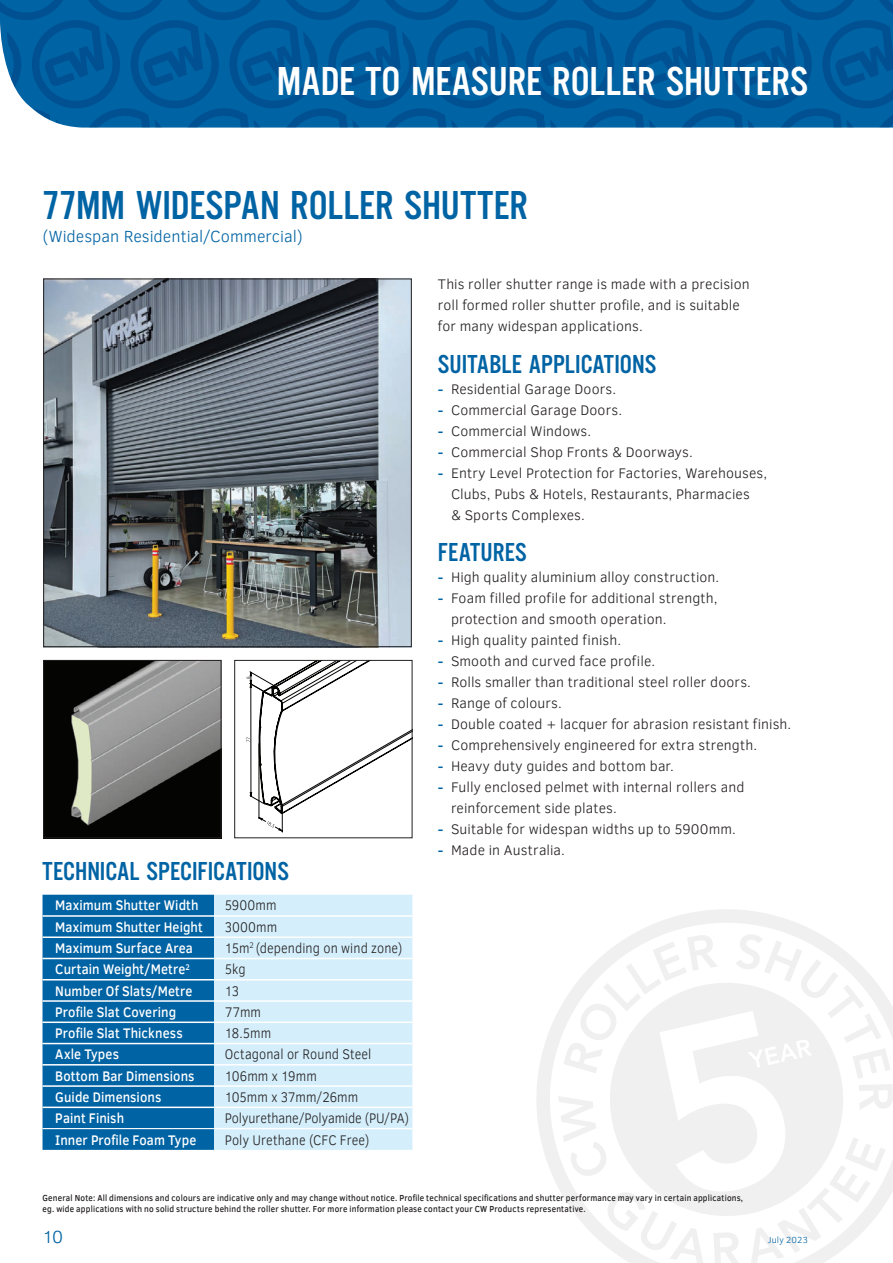
<style>
.page{position:relative;width:893px;height:1263px;background:#fff}
.page>*{position:absolute;margin:0;border:0;box-sizing:border-box;transform-origin:0 0}
.t1{font:42px "Alternate Gothic No Three";letter-spacing:.005em;color:#fff}
.t2{font:42px "Alternate Gothic No Three";letter-spacing:-.005em;color:#0063a4}
.t3{font:27px "Alternate Gothic No Three";letter-spacing:.005em;color:#0063a4}
.t4{font:300 18px "Clear Sans";color:#0063a4}
.t5{font:300 16.5px "Clear Sans";color:#0063a4}
.t6{font:300 14.25px/21px "Clear Sans";letter-spacing:.01em;color:#231f20}
.t7{font:500 14.25px "Clear Sans";letter-spacing:.01em;color:#fff;scale:.9 1}
.t8{font:300 14.25px "Clear Sans";letter-spacing:.01em;color:#231f20;scale:.9 1}
.t9{font:300 14.25px "Clear Sans";letter-spacing:-.01em;color:#231f20;scale:.9 1}
.t10{font:500 9px/10.8px "Clear Sans";letter-spacing:.025em;color:#231f20;scale:.9 1}
.t11{font:300 9px "Clear Sans";letter-spacing:.02em;color:#0063a4}
.s1{font-weight:500;color:#0063a4}
</style>
<div class="page">
<svg style="left:0;top:0;width:893px;height:128px;background:#045f9f"></svg>
<svg style="left:537px;top:909px;width:280px;height:277px"></svg>
<svg style="left:558px;top:933px;width:335px;height:330px"></svg>
<img style="left:45px;top:281px;width:365px;height:364px">
<div style="left:43px;top:279px;width:369px;height:368px;border:1px solid #231f20"></div>
<img style="left:45px;top:662px;width:174px;height:174px">
<div style="left:43px;top:660px;width:178px;height:178px;border:1px solid #231f20"></div>
<svg style="left:247px;top:662px;width:163px;height:170px"></svg>
<div style="left:234px;top:660px;width:178px;height:178px;border:1px solid #231f20"></div>
<div style="left:43px;top:895px;width:171px;height:255px;background:#0063a4"></div>
<div style="left:214px;top:895px;width:198px;height:255px;background:#d4effb"></div>
<hr style="left:43px;top:915px;width:171px;height:2px;background:#fff">
<hr style="left:43px;top:936px;width:171px;height:2px;background:#fff">
<hr style="left:43px;top:958px;width:171px;height:1px;background:#fff">
<hr style="left:43px;top:979px;width:171px;height:1px;background:#fff">
<hr style="left:43px;top:1000px;width:171px;height:2px;background:#fff">
<hr style="left:43px;top:1021px;width:171px;height:2px;background:#fff">
<hr style="left:43px;top:1043px;width:171px;height:1px;background:#fff">
<hr style="left:43px;top:1064px;width:171px;height:1px;background:#fff">
<hr style="left:43px;top:1085px;width:171px;height:2px;background:#fff">
<hr style="left:43px;top:1106px;width:171px;height:2px;background:#fff">
<hr style="left:43px;top:1128px;width:171px;height:1px;background:#fff">
<hr style="left:214px;top:915px;width:198px;height:2px;background:#fff">
<hr style="left:214px;top:936px;width:198px;height:2px;background:#fff">
<hr style="left:214px;top:958px;width:198px;height:1px;background:#fff">
<hr style="left:214px;top:979px;width:198px;height:1px;background:#fff">
<hr style="left:214px;top:1000px;width:198px;height:2px;background:#fff">
<hr style="left:214px;top:1021px;width:198px;height:2px;background:#fff">
<hr style="left:214px;top:1043px;width:198px;height:1px;background:#fff">
<hr style="left:214px;top:1064px;width:198px;height:1px;background:#fff">
<hr style="left:214px;top:1085px;width:198px;height:2px;background:#fff">
<hr style="left:214px;top:1106px;width:198px;height:2px;background:#fff">
<hr style="left:214px;top:1128px;width:198px;height:1px;background:#fff">
<h1 class="t1" style="left:277px;top:60px;width:533px">MADE TO MEASURE ROLLER SHUTTERS</h1>
<h1 class="t2" style="left:43px;top:183px;width:147px">77MM WIDESPA</h1>
<h1 class="t2" style="left:260px;top:183px;width:67px">N ROLLER</h1>
<h1 class="t2" style="left:404px;top:183px;width:37px">SHUTTER</h1>
<p class="t5" style="left:43px;top:225px;width:262px">(Widespan Residential/Commercial)</p>
<h2 class="t3" style="left:43px;top:857px;width:247px">TECHNICAL SPECIFICATIONS</h2>
<p class="t7" style="left:55px;top:895px;width:161px">Maximum Shutter Width</p>
<p class="t8" style="left:225px;top:896px;width:59px">5900mm</p>
<p class="t7" style="left:55px;top:917px;width:165px">Maximum Shutter Height</p>
<p class="t8" style="left:225px;top:917px;width:60px">3000mm</p>
<p class="t7" style="left:55px;top:938px;width:154px">Maximum Surface Area</p>
<p class="t8" style="left:225px;top:939px;width:199px">15m<sup>2</sup> (depending on wind zone)</p>
<p class="t7" style="left:55px;top:959px;width:151px">Curtain Weight/Metre<sup>2</sup></p>
<p class="t8" style="left:225px;top:960px;width:25px">5kg</p>
<p class="t7" style="left:55px;top:981px;width:154px">Number Of Slats/Metre</p>
<p class="t8" style="left:225px;top:981px;width:17px">13</p>
<p class="t7" style="left:55px;top:1002px;width:136px">Profile Slat Covering</p>
<p class="t8" style="left:225px;top:1002px;width:42px">77mm</p>
<p class="t7" style="left:55px;top:1023px;width:143px">Profile Slat Thickness</p>
<p class="t8" style="left:225px;top:1024px;width:53px">18.5mm</p>
<p class="t7" style="left:55px;top:1044px;width:72px">Axle Types</p>
<p class="t8" style="left:225px;top:1045px;width:165px">Octagonal or Round Steel</p>
<p class="t7" style="left:55px;top:1066px;width:156px">Bottom Bar Dimensions</p>
<p class="t8" style="left:225px;top:1066px;width:104px">106mm x 19mm</p>
<p class="t7" style="left:55px;top:1087px;width:119px">Guide Dimensions</p>
<p class="t8" style="left:225px;top:1087px;width:150px">105mm x 37mm/26mm</p>
<p class="t7" style="left:55px;top:1108px;width:78px">Paint Finish</p>
<p class="t9" style="left:225px;top:1109px;width:206px">Polyurethane/Polyamide (PU/PA)</p>
<p class="t7" style="left:55px;top:1130px;width:158px">Inner Profile Foam Type</p>
<p class="t8" style="left:225px;top:1130px;width:162px">Poly Urethane (CFC Free)</p>
<p class="t6" style="left:438px;top:273px;width:313px">This roller shutter range is made with a precision roll formed roller shutter profile, and is suitable for many widespan applications.</p>
<h2 class="t3" style="left:438px;top:350px;width:42px">SUITABLE</h2>
<h2 class="t3" style="left:529px;top:350px;width:128px">APPLICATIONS</h2>
<p class="t6" style="left:438px;top:378px;width:180px"><span class="s1">‑</span> Residential Garage Doors.</p>
<p class="t6" style="left:438px;top:399px;width:186px"><span class="s1">‑</span> Commercial Garage Doors.</p>
<p class="t6" style="left:438px;top:420px;width:155px"><span class="s1">‑</span> Commercial Windows.</p>
<p class="t6" style="left:438px;top:441px;width:256px"><span class="s1">‑</span> Commercial Shop Fronts &amp; Doorways.</p>
<p class="t6" style="left:438px;top:462px;width:331px"><span class="s1">‑</span> Entry Level Protection for Factories, Warehouses,</p>
<p class="t6" style="left:451px;top:483px;width:300px">Clubs, Pubs &amp; Hotels, Restaurants, Pharmacies</p>
<p class="t6" style="left:451px;top:504px;width:135px">&amp; Sports Complexes.</p>
<h2 class="t3" style="left:438px;top:538px;width:12px">FEATURES</h2>
<p class="t6" style="left:438px;top:567px;width:283px"><span class="s1">‑</span> High quality aluminium alloy construction.</p>
<p class="t6" style="left:438px;top:588px;width:281px"><span class="s1">‑</span> Foam filled profile for additional strength,</p>
<p class="t6" style="left:451px;top:609px;width:217px">protection and smooth operation.</p>
<p class="t6" style="left:438px;top:630px;width:185px"><span class="s1">‑</span> High quality painted finish.</p>
<p class="t6" style="left:438px;top:651px;width:219px"><span class="s1">‑</span> Smooth and curved face profile.</p>
<p class="t6" style="left:438px;top:672px;width:315px"><span class="s1">‑</span> Rolls smaller than traditional steel roller doors.</p>
<p class="t6" style="left:438px;top:693px;width:125px"><span class="s1">‑</span> Range of colours.</p>
<p class="t6" style="left:438px;top:714px;width:355px"><span class="s1">‑</span> Double coated + lacquer for abrasion resistant finish.</p>
<p class="t6" style="left:438px;top:735px;width:321px"><span class="s1">‑</span> Comprehensively engineered for extra strength.</p>
<p class="t6" style="left:438px;top:756px;width:238px"><span class="s1">‑</span> Heavy duty guides and bottom bar.</p>
<p class="t6" style="left:438px;top:777px;width:308px"><span class="s1">‑</span> Fully enclosed pelmet with internal rollers and</p>
<p class="t6" style="left:451px;top:798px;width:167px">reinforcement side plates.</p>
<p class="t6" style="left:438px;top:819px;width:299px"><span class="s1">‑</span> Suitable for widespan widths up to 5900mm.</p>
<p class="t6" style="left:438px;top:840px;width:129px"><span class="s1">‑</span> Made in Australia.</p>
<p class="t10" style="left:43px;top:1192px;width:780px">General Note: All dimensions and colours are indicative only and may change without notice. Profile technical specifications and shutter performance may vary in certain applications, eg. wide applications with no solid structure behind the roller shutter. For more information please contact your CW Products representative.</p>
<p class="t4" style="left:43px;top:1225px;width:22px">10</p>
<p class="t11" style="left:768px;top:1234px;width:42px">July 2023</p>
</div>
